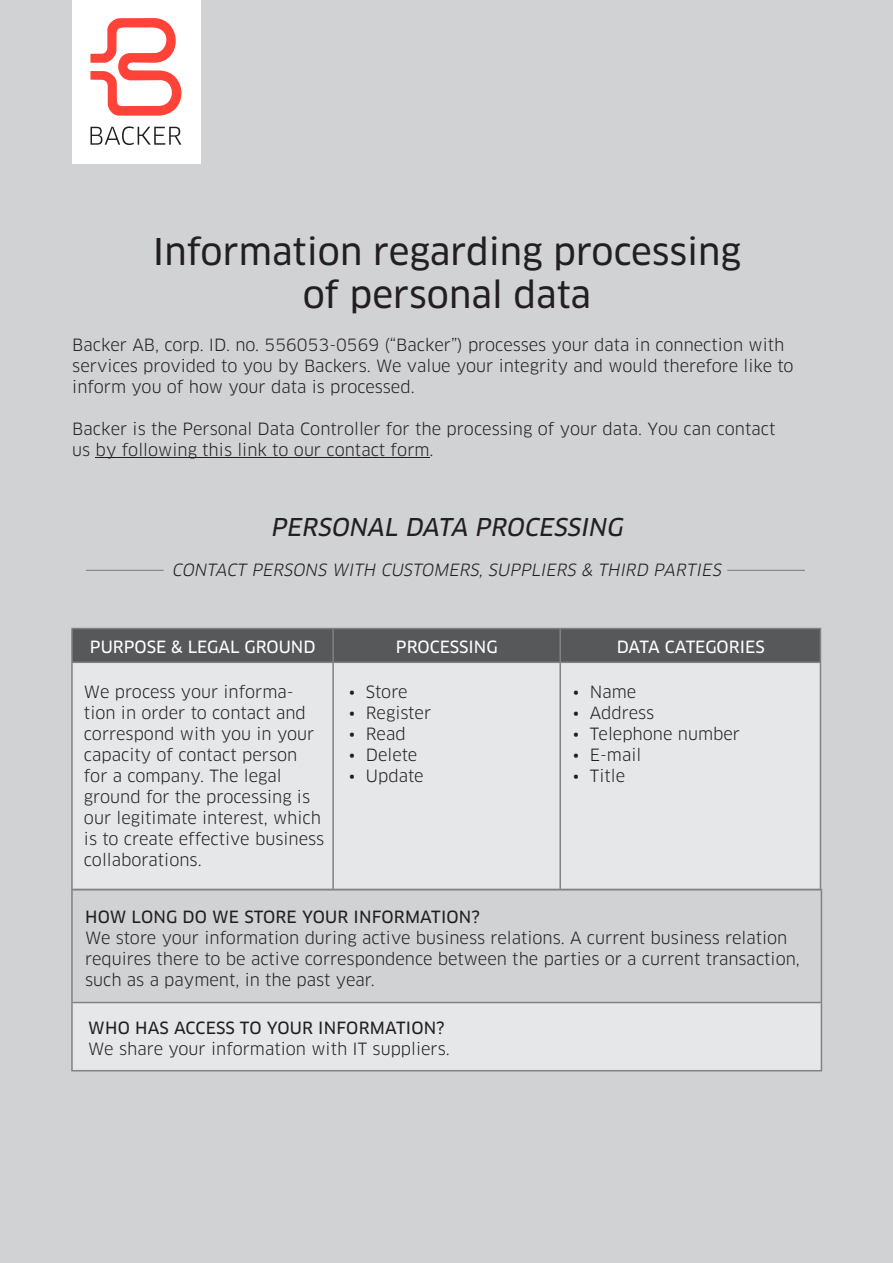
<style>
.page{position:relative;width:893px;height:1263px;background:#d1d2d4}
.page>*{position:absolute;margin:0;border:0;box-sizing:border-box;transform-origin:0 0}
.t1{font:36px "Clan Pro News";color:#231f20}
.t2{font:italic 24px "Clan Pro News";color:#231f20}
.t3{font:16.5px/21px "Clan Pro";color:#231f20}
.t4{font:italic 16.5px "Clan Pro";color:#231f20}
.t5{font:16.5px "Clan Pro News";color:#fff}
.s1{font-family:"Clan Pro News"}
</style>
<div class="page">
<div style="left:72px;top:0;width:129px;height:163px;background:#fff"></div>
<svg style="left:90px;top:126px;width:91px;height:19px"></svg>
<svg style="left:90px;top:18px;width:91px;height:98px"></svg>
<hr style="left:86px;top:570px;width:78px;height:1px;background:#808285">
<hr style="left:727px;top:570px;width:78px;height:1px;background:#808285">
<div style="left:73px;top:629px;width:747px;height:32px;background:#57585a"></div>
<div style="left:73px;top:663px;width:747px;height:226px;background:#e6e7e9"></div>
<hr style="left:71px;top:661px;width:262px;height:2px;background:#808285">
<hr style="left:333px;top:661px;width:227px;height:2px;background:#808285">
<hr style="left:560px;top:661px;width:261px;height:2px;background:#808285">
<hr style="left:71px;top:628px;width:262px;height:1px;background:#808285">
<hr style="left:71px;top:629px;width:2px;height:32px;background:#808285">
<hr style="left:560px;top:628px;width:261px;height:1px;background:#808285">
<hr style="left:820px;top:629px;width:1px;height:32px;background:#808285">
<hr style="left:71px;top:663px;width:2px;height:226px;background:#808285">
<hr style="left:820px;top:663px;width:1px;height:226px;background:#808285">
<hr style="left:333px;top:628px;width:227px;height:1px;background:#808285">
<hr style="left:332px;top:629px;width:2px;height:32px;background:#808285">
<hr style="left:559px;top:629px;width:2px;height:32px;background:#808285">
<hr style="left:332px;top:663px;width:2px;height:226px;background:#808285">
<hr style="left:559px;top:663px;width:2px;height:226px;background:#808285">
<div style="left:72px;top:1002px;width:749px;height:69px;background:#e6e7e9"></div>
<hr style="left:71px;top:1003px;width:2px;height:67px;background:#808285">
<hr style="left:821px;top:1003px;width:1px;height:67px;background:#808285">
<hr style="left:71px;top:1070px;width:751px;height:1px;background:#808285">
<hr style="left:71px;top:889px;width:751px;height:1px;background:#808285">
<hr style="left:71px;top:890px;width:2px;height:112px;background:#808285">
<hr style="left:821px;top:890px;width:1px;height:112px;background:#808285">
<hr style="left:71px;top:1002px;width:751px;height:1px;background:#808285">
<hr style="left:96px;top:458px;width:334px;height:1px;background:#231f20">
<p class="t1" style="left:153px;top:230px;width:590px">Information regarding processing</p>
<p class="t1" style="left:303px;top:273px;width:290px">of personal data</p>
<p class="t3" style="left:72px;top:334px;width:723px">Backer AB, corp. ID. no. 556053-0569 (“Backer”) processes your data in connection with services provided to you by Backers. We value your integrity and would therefore like to inform you of how your data is processed.</p>
<p class="t3" style="left:72px;top:418px;width:705px">Backer is the Personal Data Controller for the processing of your data. You can contact us by following this link to our contact form.</p>
<p class="t2" style="left:271px;top:513px;width:358px">PERSONAL DATA PROCESSING</p>
<p class="t4" style="left:172px;top:560px;width:554px">CONTACT PERSONS WITH CUSTOMERS, SUPPLIERS &amp; THIRD PARTIES</p>
<p class="t5" style="left:90px;top:637px;width:227px">PURPOSE &amp; LEGAL GROUND</p>
<p class="t5" style="left:396px;top:637px;width:103px">PROCESSING</p>
<p class="t5" style="left:617px;top:637px;width:150px">DATA CATEGORIES</p>
<p class="t3" style="left:84px;top:682px;width:242px">We process your informa&shy;tion in order to contact and correspond with you in your capacity of contact person for a company. The legal ground for the processing is our legitimate interest, which is to create effective business collaborations.</p>
<p class="t3" style="left:349px;top:682px;width:61px">• Store</p>
<p class="t3" style="left:573px;top:682px;width:65px">• Name</p>
<p class="t3" style="left:573px;top:703px;width:83px">• Address</p>
<p class="t3" style="left:573px;top:724px;width:169px">• Telephone number</p>
<p class="t3" style="left:573px;top:745px;width:70px">• E-mail</p>
<p class="t3" style="left:573px;top:766px;width:54px">• Title</p>
<p class="t3" style="left:349px;top:703px;width:84px">• Register</p>
<p class="t3" style="left:349px;top:724px;width:58px">• Read</p>
<p class="t3" style="left:349px;top:745px;width:70px">• Delete</p>
<p class="t3" style="left:349px;top:766px;width:77px">• Update</p>
<p class="t3" style="left:85px;top:906px;width:716px"><span class="s1">HOW LONG DO WE STORE YOUR INFORMATION?<br></span>We store your information during active business relations. A current business relation requires there to be active correspondence between the parties or a current transaction, such as a payment, in the past year.</p>
<p class="t3" style="left:88px;top:1017px;width:363px"><span class="s1">WHO HAS ACCESS TO YOUR INFORMATION?<br></span>We share your information with IT suppliers.</p>
</div>
